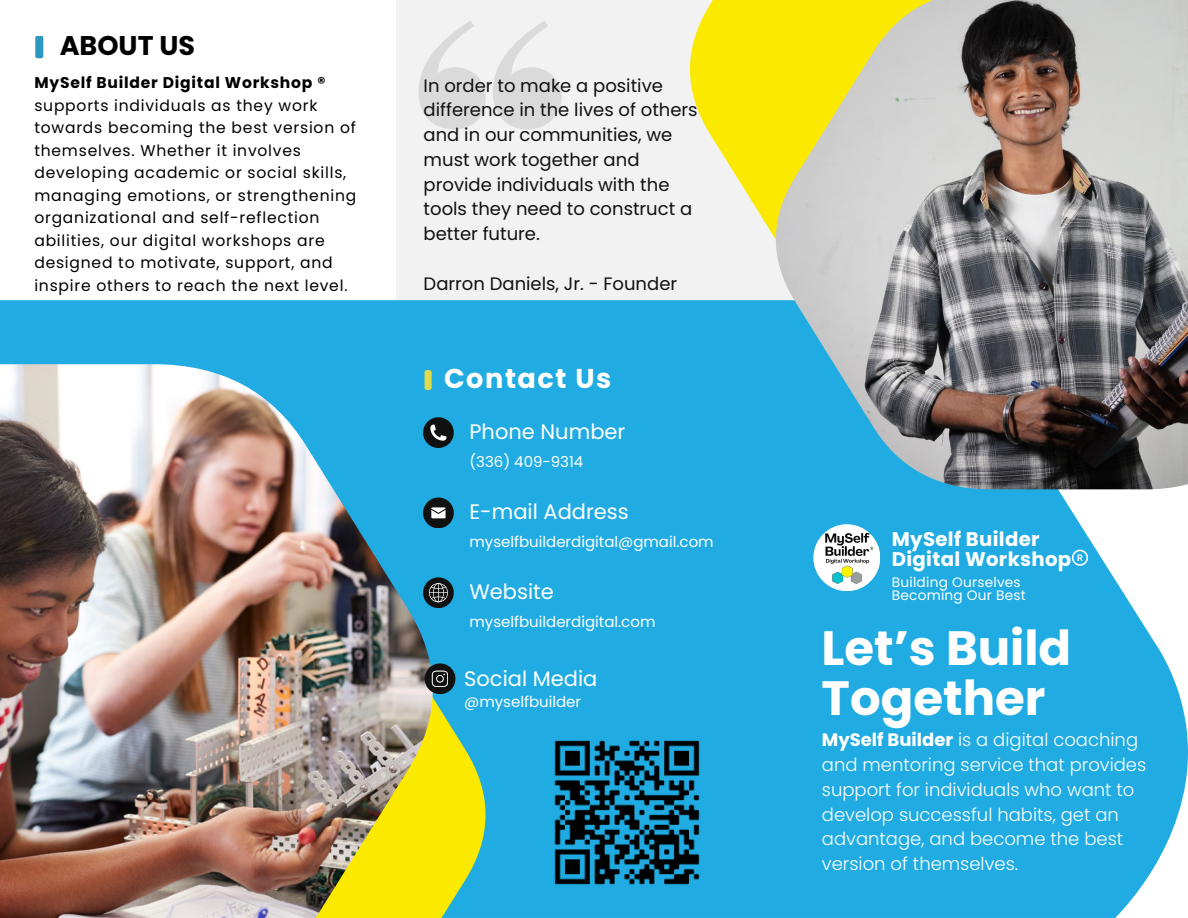
<style>
.page{position:relative;width:1188px;height:918px;background:#fff}
.page>*{position:absolute;margin:0;border:0;box-sizing:border-box;transform-origin:0 0}
.t1{font:700 48.15px "Poppins";color:#fff}
.t2{font:700 27.15px "Poppins";letter-spacing:.055em;color:#fff}
.t3{font:700 27px "Poppins";color:#000}
.t4{font:21px "Poppins";color:#fff}
.t5{font:700 19.65px/20.2px "Poppins";letter-spacing:.015em;color:#fff}
.t6{font:18px/24.8px "Poppins";color:#111}
.t7{font:300 18px/24.8px "Poppins";color:#fff}
.t8{font:15.6px/22.5px "Poppins";letter-spacing:.05em;color:#000}
.t9{font:15px "Poppins";color:#fff}
.t10{font:13.65px "Poppins";letter-spacing:.015em;color:#fff}
.s1{font-weight:700}
</style>
<div class="page">
<div style="left:396px;top:0;width:396px;height:918px;background:#f2f2f2"></div>
<div style="left:0;top:300px;width:1188px;height:618px;background:#20ace2"></div>
<svg style="left:433px;top:554px;width:52px;height:364px;background:#7cc581"></svg>
<svg style="left:690px;top:0;width:86px;height:330px"></svg>
<img style="left:0;top:364px;width:433px;height:554px">
<img style="left:776px;top:0;width:412px;height:489px">
<div style="left:813px;top:524px;width:67px;height:67px;background:#fff;border-radius:50%"></div>
<svg style="left:425px;top:370px;width:7px;height:20px"></svg>
<svg style="left:35px;top:36px;width:8px;height:22px"></svg>
<svg style="left:423px;top:417px;width:30px;height:31px"></svg>
<svg style="left:423px;top:498px;width:30px;height:30px"></svg>
<svg style="left:419px;top:21px;width:67px;height:108px"></svg>
<svg style="left:493px;top:21px;width:68px;height:108px"></svg>
<svg style="left:1072px;top:550px;width:16px;height:15px"></svg>
<img style="left:820px;top:530px;width:55px;height:55px">
<img style="left:535px;top:720px;width:184px;height:185px">
<svg style="left:423px;top:577px;width:30px;height:31px"></svg>
<svg style="left:425px;top:663px;width:30px;height:31px"></svg>
<p class="t3" style="left:60px;top:27px;width:137px">ABOUT US</p>
<p class="t8" style="left:34px;top:72px;width:323px"><span class="s1">MySelf Builder Digital Workshop ®️ </span>supports individuals as they work towards becoming the best version of themselves. Whether it involves developing academic or social skills, managing emotions, or strengthening organizational and self-reflection abilities, our digital workshops are designed to motivate, support, and inspire others to reach the next level.</p>
<p class="t6" style="left:424px;top:73px;width:276px">In order to make a positive difference in the lives of others and in our communities, we must work together and provide individuals with the tools they need to construct a better future.</p>
<p class="t6" style="left:424px;top:271px;width:255px">Darron Daniels, Jr. - Founder</p>
<p class="t2" style="left:444px;top:359px;width:169px">Contact Us</p>
<p class="t4" style="left:469px;top:416px;width:157px">Phone Number</p>
<p class="t9" style="left:469px;top:451px;width:115px">(336) 409-9314</p>
<p class="t4" style="left:469px;top:497px;width:161px">E-mail Address</p>
<p class="t9" style="left:469px;top:531px;width:246px">myselfbuilderdigital@gmail.com</p>
<p class="t4" style="left:469px;top:577px;width:86px">Website</p>
<p class="t9" style="left:469px;top:611px;width:187px">myselfbuilderdigital.com</p>
<p class="t4" style="left:464px;top:663px;width:135px">Social Media</p>
<p class="t9" style="left:464px;top:692px;width:118px">@myselfbuilder</p>
<p class="t5" style="left:892px;top:529px;width:181px">MySelf Builder<br>Digital Workshop</p>
<p class="t10" style="left:892px;top:572px;width:130px">Building Ourselves</p>
<p class="t10" style="left:892px;top:586px;width:135px">Becoming Our Best</p>
<p class="t1" style="left:822px;top:615px;width:251px">Let’s Build</p>
<p class="t1" style="left:822px;top:664px;width:225px">Together</p>
<p class="t7" style="left:822px;top:728px;width:326px"><span class="s1">MySelf Builder</span> is a digital coaching and mentoring service that provides support for individuals who want to develop successful habits, get an advantage, and become the best version of themselves.</p>
</div>
